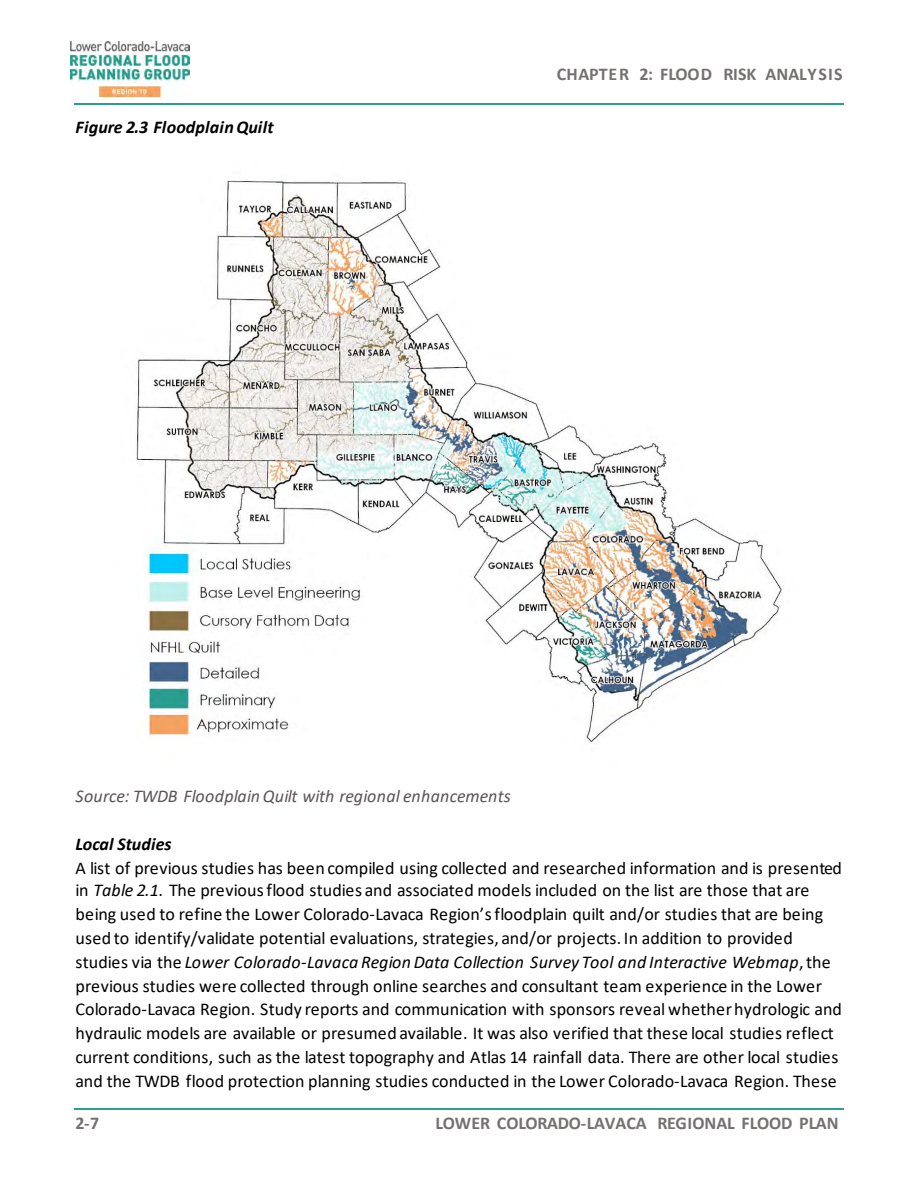
<style>
.page{position:relative;width:918px;height:1188px;background:#fff}
.page>*{position:absolute;margin:0;border:0;box-sizing:border-box;transform-origin:0 0}
.t1{font:18px/23.7px "Calibri";letter-spacing:.005em;color:#000}
.t2{font:700 18px "Calibri";letter-spacing:-.005em;color:#767171}
.t3{font:italic 18px "Calibri";letter-spacing:.005em;color:#5d5356}
.t4{font:italic 700 18px "Calibri";letter-spacing:.005em;color:#000}
.s1{font-style:italic}
</style>
<div class="page">
<hr style="left:74px;top:103px;width:770px;height:1px;background:#2a9e8f">
<hr style="left:74px;top:1109px;width:770px;height:1px;background:#2a9e8f">
<img style="left:71px;top:41px;width:119px;height:55px">
<img style="left:136px;top:180px;width:646px;height:563px">
<p class="t4" style="left:76px;top:114px;width:200px">Figure 2.3 FloodplainQuilt</p>
<p class="t2" style="left:557px;top:62px;width:287px">CHAPTER 2: FLOOD RISK ANALYSIS</p>
<p class="t3" style="left:76px;top:783px;width:437px">Source: TWDB Floodplain Quilt with regional enhancements</p>
<h6 class="t4" style="left:76px;top:831px;width:97px">Local Studies</h6>
<p class="t1" style="left:75px;top:855px;width:768px">A list of previous studies has been compiled using collected and researched information and is presented in <span class="s1">Table 2.1</span>. The previous flood studies and associated models included on the list are those that are being used to refine the Lower Colorado-Lavaca Region’s floodplain quilt and/or studies that are being used to identify/validate potential evaluations, strategies, and/or projects. In addition to provided studies via the <span class="s1">Lower Colorado-Lavaca Region Data Collection Survey Tool and Interactive Webmap</span>, the previous studies were collected through online searches and consultant team experience in the Lower Colorado-Lavaca Region. Study reports and communication with sponsors reveal whether hydrologic and hydraulic models are available or presumed available. It was also verified that these local studies reflect current conditions, such as the latest topography and Atlas 14 rainfall data. There are other local studies and the TWDB flood protection planning studies conducted in the Lower Colorado-Lavaca Region. These</p>
<p class="t2" style="left:76px;top:1110px;width:25px">2-7</p>
<p class="t2" style="left:436px;top:1110px;width:405px">LOWER COLORADO-LAVACA REGIONAL FLOOD PLAN</p>
</div>
